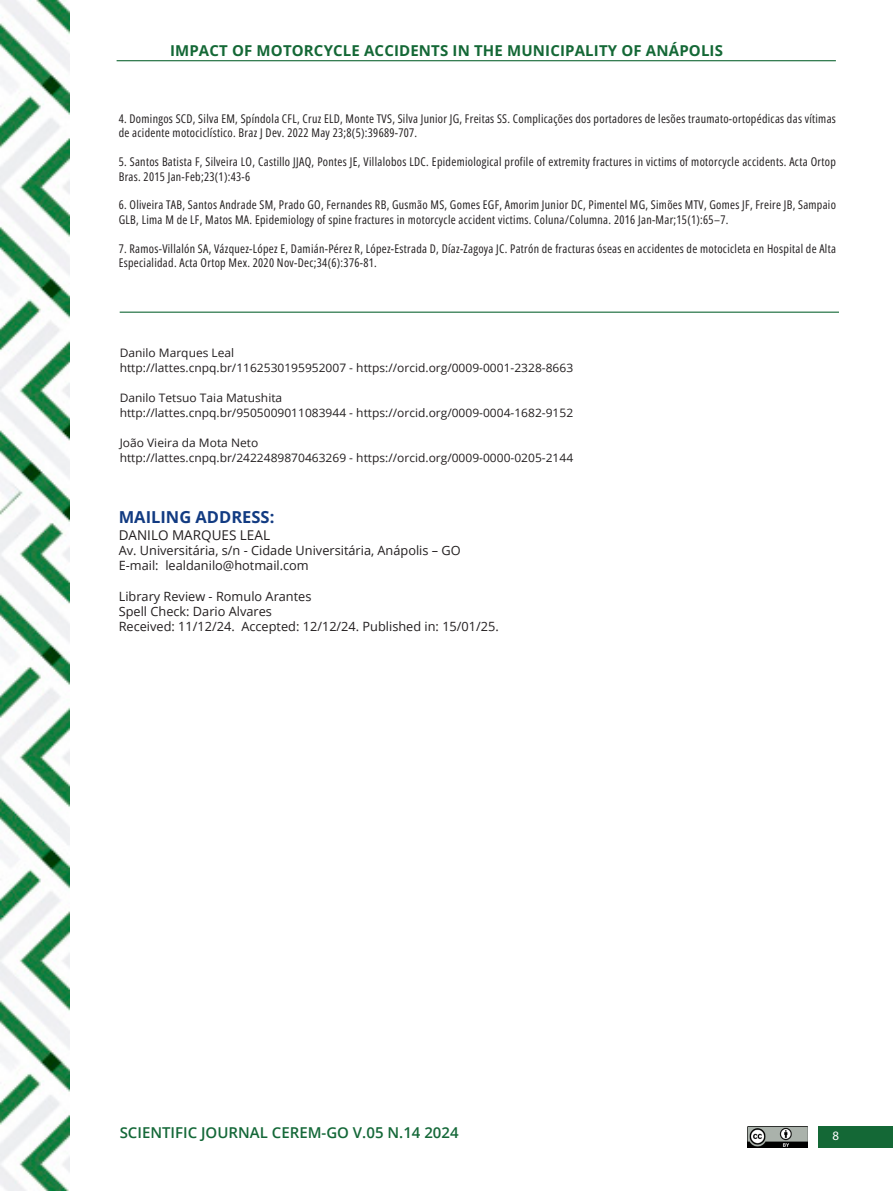
<style>
.page{position:relative;width:893px;height:1191px;background:#fff}
.page>*{position:absolute;margin:0;border:0;box-sizing:border-box;transform-origin:0 0}
.t1{font:18px "Myriad Arabic";color:#fff}
.t2{font:700 16.5px "Open Sans";color:#123b82}
.t3{font:700 15px "Open Sans";letter-spacing:.01em;color:#146836}
.t4{font:600 15px "Open Sans";color:#146838}
.t5{font:13.5px "Open Sans";color:#231f20}
.t6{font:12.75px "Open Sans";color:#231f20}
.t7{font:12px/14.4px "Open Sans Condensed";letter-spacing:.025em;color:#231f20}
.t8{font:11.7px "Open Sans";color:#231f20}
</style>
<div class="page">
<div style="left:818px;top:1126px;width:75px;height:21px;background:#146836"></div>
<img style="left:0;top:0;width:69px;height:1191px">
<img style="left:747px;top:1126px;width:60px;height:21px">
<hr style="left:117px;top:60px;width:719px;height:1px;background:#146836">
<hr style="left:120px;top:311px;width:719px;height:2px;background:#146836">
<p class="t3" style="left:170px;top:40px;width:554px">IMPACT OF MOTORCYCLE ACCIDENTS IN THE MUNICIPALITY OF ANÁPOLIS</p>
<p class="t7" style="left:119px;top:111px;width:719px">4. Domingos SCD, Silva EM, Spíndola CFL, Cruz ELD, Monte TVS, Silva Junior JG, Freitas SS. Complicações dos portadores de lesões traumato-ortopédicas das vítimas de acidente motociclístico. Braz J Dev. 2022 May 23;8(5):39689-707.</p>
<p class="t7" style="left:119px;top:154px;width:719px">5. Santos Batista F, Silveira LO, Castillo JJAQ, Pontes JE, Villalobos LDC. Epidemiological profile of extremity fractures in victims of motorcycle accidents. Acta Ortop<br>Bras. 2015 Jan-Feb;23(1):43-6</p>
<p class="t7" style="left:119px;top:197px;width:719px">6. Oliveira TAB, Santos Andrade SM, Prado GO, Fernandes RB, Gusmão MS, Gomes EGF, Amorim Junior DC, Pimentel MG, Simões MTV, Gomes JF, Freire JB, Sampaio<br>GLB, Lima M de LF, Matos MA. Epidemiology of spine fractures in motorcycle accident victims. Coluna/Columna. 2016 Jan-Mar;15(1):65–7.</p>
<p class="t7" style="left:119px;top:241px;width:719px">7. Ramos-Villalón SA, Vázquez-López E, Damián-Pérez R, López-Estrada D, Díaz-Zagoya JC. Patrón de fracturas óseas en accidentes de motocicleta en Hospital de Alta<br>Especialidad. Acta Ortop Mex. 2020 Nov-Dec;34(6):376-81.</p>
<p class="t8" style="left:120px;top:345px;width:116px">Danilo Marques Leal</p>
<p class="t8" style="left:120px;top:360px;width:455px">http://lattes.cnpq.br/1162530195952007 - https://orcid.org/0009-0001-2328-8663</p>
<p class="t8" style="left:120px;top:390px;width:164px">Danilo Tetsuo Taia Matushita</p>
<p class="t8" style="left:120px;top:405px;width:455px">http://lattes.cnpq.br/9505009011083944 - https://orcid.org/0009-0004-1682-9152</p>
<p class="t8" style="left:120px;top:435px;width:140px">João Vieira da Mota Neto</p>
<p class="t8" style="left:120px;top:450px;width:455px">http://lattes.cnpq.br/2422489870463269 - https://orcid.org/0009-0000-0205-2144</p>
<p class="t2" style="left:119px;top:505px;width:157px">MAILING ADDRESS:</p>
<p class="t5" style="left:119px;top:525px;width:153px">DANILO MARQUES LEAL</p>
<p class="t6" style="left:119px;top:541px;width:344px">Av. Universitária, s/n - Cidade Universitária, Anápolis – GO</p>
<p class="t6" style="left:119px;top:557px;width:192px">E-mail: lealdanilo@hotmail.com</p>
<p class="t6" style="left:119px;top:587px;width:194px">Library Review - Romulo Arantes</p>
<p class="t6" style="left:119px;top:602px;width:155px">Spell Check: Dario Alvares</p>
<p class="t6" style="left:119px;top:618px;width:382px">Received: 11/12/24. Accepted: 12/12/24. Published in: 15/01/25.</p>
<p class="t4" style="left:120px;top:1122px;width:340px">SCIENTIFIC JOURNAL CEREM-GO V.05 N.14 2024</p>
<h1 class="t1" style="left:832px;top:1123px;width:8px">8</h1>
</div>
